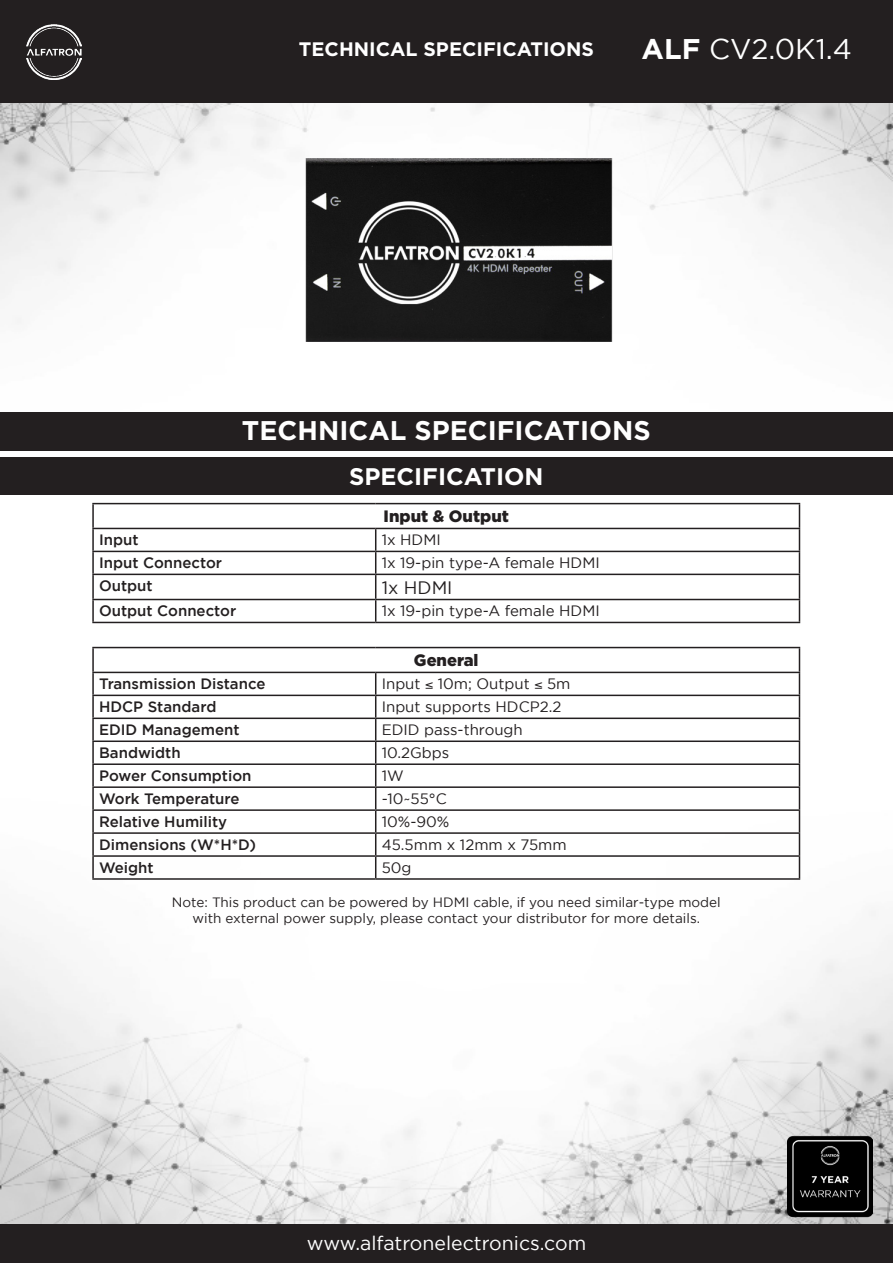
<style>
.page{position:relative;width:893px;height:1263px;background:#fff}
.page>*{position:absolute;margin:0;border:0;box-sizing:border-box;transform-origin:0 0}
.t1{font:28.5px "Gotham";color:#fff}
.t2{font:700 27px "Gotham";color:#fff}
.t3{font:700 24px "Gotham";color:#fff}
.t4{font:19.5px "Gotham";color:#fff}
.t5{font:700 19.5px "Gotham";color:#fff}
.t6{font:18px "Gotham";color:#231f20}
.t7{font:900 16.5px "Gotham";color:#231f20}
.t8{font:500 15px "Gotham";color:#231f20}
.t9{font:15px "Gotham";color:#231f20}
.t10{font:13.5px/16.2px "Gotham";color:#231f20;text-align:center}
.s1{font-weight:700}
</style>
<div class="page">
<img style="left:0;top:102px;width:893px;height:1122px">
<div style="left:0;top:0;width:893px;height:102px;background:#231f20"></div>
<img style="left:27px;top:24px;width:54px;height:56px">
<img style="left:788px;top:1134px;width:84px;height:84px">
<div style="left:0;top:1224px;width:893px;height:39px;background:#231f20"></div>
<div style="left:0;top:412px;width:893px;height:39px;background:#231f20"></div>
<div style="left:0;top:458px;width:893px;height:37px;background:#231f20"></div>
<hr style="left:92px;top:503px;width:284px;height:1px;background:#231f20">
<hr style="left:92px;top:504px;width:2px;height:24px;background:#231f20">
<hr style="left:376px;top:503px;width:424px;height:1px;background:#231f20">
<hr style="left:92px;top:528px;width:284px;height:1px;background:#231f20">
<hr style="left:92px;top:529px;width:2px;height:22px;background:#231f20">
<hr style="left:376px;top:528px;width:424px;height:1px;background:#231f20">
<hr style="left:92px;top:551px;width:284px;height:1px;background:#231f20">
<hr style="left:92px;top:552px;width:2px;height:22px;background:#231f20">
<hr style="left:376px;top:551px;width:424px;height:1px;background:#231f20">
<hr style="left:92px;top:574px;width:284px;height:1px;background:#231f20">
<hr style="left:92px;top:575px;width:2px;height:24px;background:#231f20">
<hr style="left:376px;top:574px;width:424px;height:1px;background:#231f20">
<hr style="left:92px;top:599px;width:284px;height:1px;background:#231f20">
<hr style="left:92px;top:600px;width:2px;height:22px;background:#231f20">
<hr style="left:376px;top:599px;width:424px;height:1px;background:#231f20">
<svg style="left:375px;top:529px;width:1px;height:93px"></svg>
<svg style="left:799px;top:504px;width:1px;height:118px"></svg>
<hr style="left:92px;top:622px;width:284px;height:1px;background:#231f20">
<hr style="left:376px;top:622px;width:424px;height:1px;background:#231f20">
<img style="left:255px;top:140px;width:383px;height:221px">
<hr style="left:92px;top:647px;width:284px;height:1px;background:#231f20">
<hr style="left:92px;top:648px;width:2px;height:24px;background:#231f20">
<hr style="left:376px;top:647px;width:424px;height:1px;background:#231f20">
<hr style="left:92px;top:672px;width:284px;height:1px;background:#231f20">
<hr style="left:92px;top:673px;width:2px;height:22px;background:#231f20">
<hr style="left:376px;top:672px;width:424px;height:1px;background:#231f20">
<hr style="left:92px;top:695px;width:284px;height:1px;background:#231f20">
<hr style="left:92px;top:696px;width:2px;height:21px;background:#231f20">
<hr style="left:376px;top:695px;width:424px;height:1px;background:#231f20">
<hr style="left:92px;top:717px;width:284px;height:2px;background:#231f20">
<hr style="left:92px;top:719px;width:2px;height:21px;background:#231f20">
<hr style="left:376px;top:717px;width:424px;height:2px;background:#231f20">
<hr style="left:92px;top:740px;width:284px;height:2px;background:#231f20">
<hr style="left:92px;top:742px;width:2px;height:21px;background:#231f20">
<hr style="left:376px;top:740px;width:424px;height:2px;background:#231f20">
<hr style="left:92px;top:763px;width:284px;height:2px;background:#231f20">
<hr style="left:92px;top:765px;width:2px;height:21px;background:#231f20">
<hr style="left:376px;top:763px;width:424px;height:2px;background:#231f20">
<hr style="left:92px;top:786px;width:284px;height:2px;background:#231f20">
<hr style="left:92px;top:788px;width:2px;height:21px;background:#231f20">
<hr style="left:376px;top:786px;width:424px;height:2px;background:#231f20">
<hr style="left:92px;top:809px;width:284px;height:2px;background:#231f20">
<hr style="left:92px;top:811px;width:2px;height:21px;background:#231f20">
<hr style="left:376px;top:809px;width:424px;height:2px;background:#231f20">
<hr style="left:92px;top:832px;width:284px;height:2px;background:#231f20">
<hr style="left:92px;top:834px;width:2px;height:21px;background:#231f20">
<hr style="left:376px;top:832px;width:424px;height:2px;background:#231f20">
<hr style="left:92px;top:855px;width:284px;height:2px;background:#231f20">
<hr style="left:92px;top:857px;width:2px;height:21px;background:#231f20">
<hr style="left:376px;top:855px;width:424px;height:2px;background:#231f20">
<svg style="left:375px;top:673px;width:1px;height:205px"></svg>
<svg style="left:799px;top:648px;width:1px;height:230px"></svg>
<hr style="left:92px;top:878px;width:284px;height:2px;background:#231f20">
<hr style="left:376px;top:878px;width:424px;height:2px;background:#231f20">
<p class="t5" style="left:299px;top:38px;width:297px">TECHNICAL SPECIFICATIONS</p>
<p class="t1" style="left:642px;top:33px;width:212px"><span class="s1">ALF</span> CV2.0K1.4</p>
<p class="t2" style="left:242px;top:415px;width:410px">TECHNICAL SPECIFICATIONS</p>
<p class="t3" style="left:349px;top:462px;width:196px">SPECIFICATION</p>
<p class="t7" style="left:384px;top:506px;width:127px">Input &amp; Output</p>
<p class="t8" style="left:99px;top:532px;width:41px">Input</p>
<p class="t9" style="left:382px;top:532px;width:60px">1x HDMI</p>
<p class="t8" style="left:99px;top:554px;width:125px">Input Connector</p>
<p class="t9" style="left:382px;top:555px;width:219px">1x 19-pin type-A female HDMI</p>
<p class="t8" style="left:99px;top:577px;width:55px">Output</p>
<p class="t6" style="left:382px;top:577px;width:72px">1x HDMI</p>
<p class="t8" style="left:99px;top:603px;width:139px">Output Connector</p>
<p class="t9" style="left:382px;top:603px;width:219px">1x 19-pin type-A female HDMI</p>
<p class="t7" style="left:414px;top:650px;width:66px">General</p>
<p class="t8" style="left:99px;top:675px;width:168px">Transmission Distance</p>
<p class="t9" style="left:382px;top:676px;width:190px">Input ≤ 10m; Output ≤ 5m</p>
<p class="t8" style="left:99px;top:698px;width:119px">HDCP Standard</p>
<p class="t9" style="left:382px;top:699px;width:181px">Input supports HDCP2.2</p>
<p class="t8" style="left:99px;top:721px;width:142px">EDID Management</p>
<p class="t9" style="left:382px;top:722px;width:143px">EDID pass-through</p>
<p class="t8" style="left:99px;top:744px;width:83px">Bandwidth</p>
<p class="t9" style="left:382px;top:745px;width:69px">10.2Gbps</p>
<p class="t8" style="left:99px;top:767px;width:154px">Power Consumption</p>
<p class="t9" style="left:382px;top:767px;width:23px">1W</p>
<p class="t8" style="left:99px;top:790px;width:142px">Work Temperature</p>
<p class="t9" style="left:382px;top:790px;width:67px">-10~55°C</p>
<p class="t8" style="left:99px;top:813px;width:130px">Relative Humility</p>
<p class="t9" style="left:382px;top:813px;width:69px">10%-90%</p>
<p class="t8" style="left:99px;top:836px;width:159px">Dimensions (W*H*D)</p>
<p class="t9" style="left:382px;top:836px;width:187px">45.5mm x 12mm x 75mm</p>
<p class="t8" style="left:99px;top:859px;width:56px">Weight</p>
<p class="t9" style="left:382px;top:859px;width:31px">50g</p>
<p class="t10" style="left:172px;top:894px;width:550px">Note: This product can be powered by HDMI cable, if you need similar-type model with external power supply, please contact your distributor for more details.</p>
<p class="t4" style="left:307px;top:1232px;width:281px">www.alfatronelectronics.com</p>
</div>
